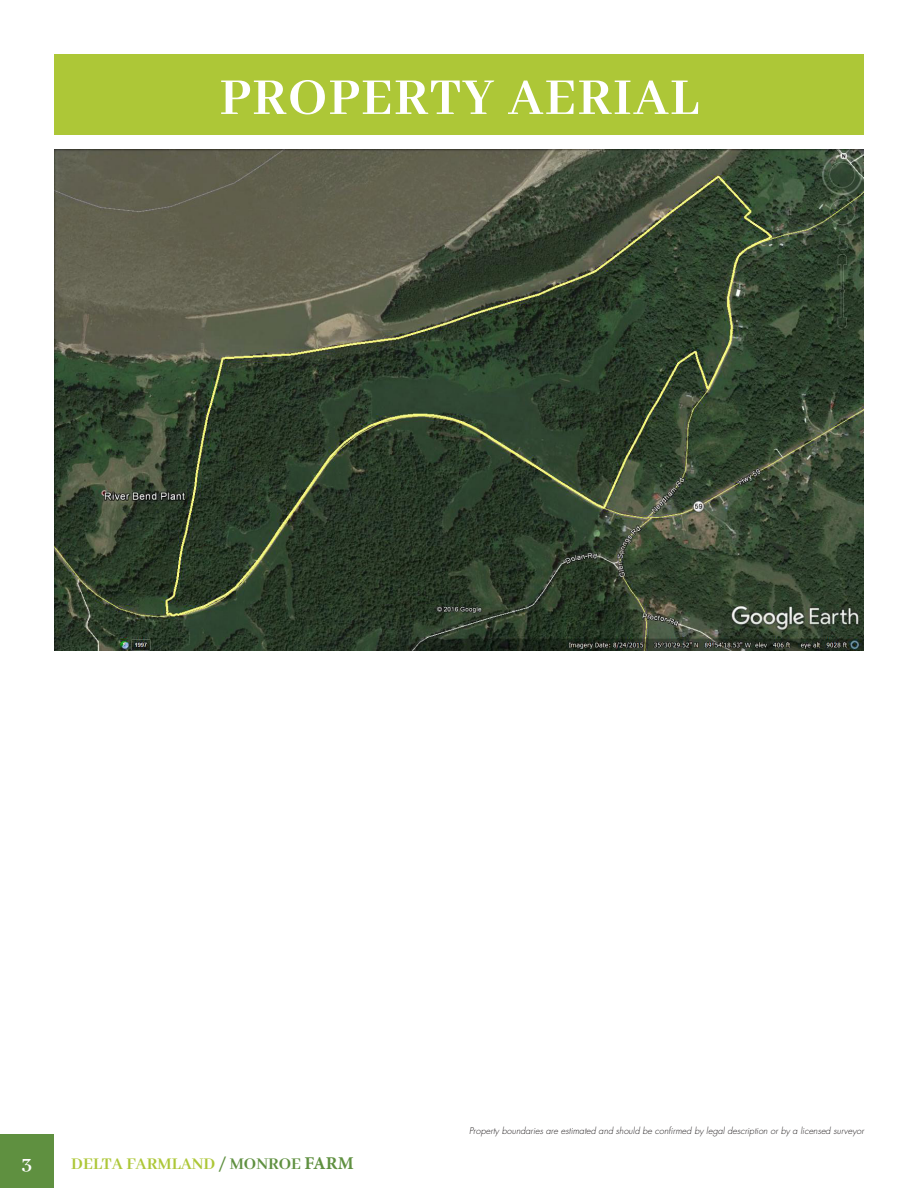
<style>
.page{position:relative;width:918px;height:1188px;background:#fff}
.page>*{position:absolute;margin:0;border:0;box-sizing:border-box;transform-origin:0 0}
.t1{font:700 57px "Abhaya Libre";letter-spacing:.025em;color:#fff}
.t2{font:700 21px "Abhaya Libre";color:#fff}
.t3{font:700 18px "Abhaya Libre";color:#adc737}
.t4{font:italic 300 9px "Futura";color:#231f20}
.s1{color:#5f9040}
.s2{font-family:"Minion Pro";color:#5f9040}
</style>
<div class="page">
<div style="left:0;top:1134px;width:54px;height:54px;background:#5f9040"></div>
<div style="left:54px;top:54px;width:810px;height:81px;background:#adc737"></div>
<img style="left:54px;top:149px;width:810px;height:502px">
<p class="t1" style="left:220px;top:66px;width:480px">PROPERTY AERIAL</p>
<h2 class="t2" style="left:22px;top:1152px;width:12px">3</h2>
<h3 class="t3" style="left:71px;top:1153px;width:284px">DELTA FARMLAND <span class="s1">/ MONROE</span> <span class="s2">FARM</span></h3>
<p class="t4" style="left:469px;top:1125px;width:396px">Property boundaries are estimated and should be confirmed by legal description or by a licensed surveyor</p>
</div>
